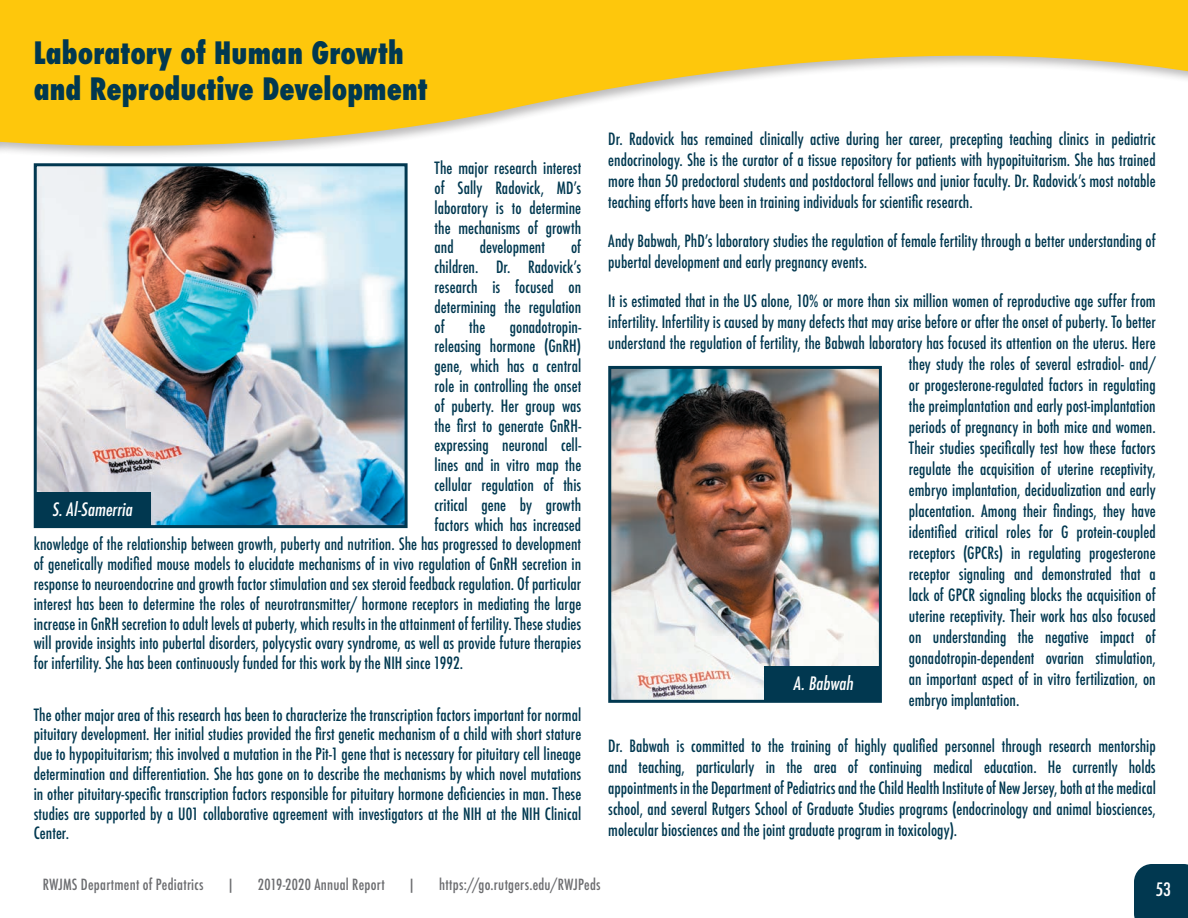
<style>
.page{position:relative;width:1188px;height:918px;background:#fff}
.page>*{position:absolute;margin:0;border:0;box-sizing:border-box;transform-origin:0 0}
.t1{font:800 condensed 30px/36px "Futura";letter-spacing:.005em;color:#013850;scale:.94 1}
.t2{font:500 condensed 18px "Futura";color:#fff}
.t3{font:500 condensed 18px "Futura";color:#fff;scale:1.05 1}
.t4{font:500 condensed 16.5px/19.8px "Futura";letter-spacing:.005em;color:#013850;text-align:justify}
.t5{font:500 condensed 15px "Futura";letter-spacing:.02em;color:#6c6d70}
</style>
<div class="page">
<img style="left:612px;top:370px;width:266px;height:329px">
<div style="left:608px;top:366px;width:274px;height:337px;border:3px solid #013850"></div>
<div style="left:765px;top:666px;width:116px;height:36px;background:#013850"></div>
<img style="left:38px;top:167px;width:366px;height:357px">
<div style="left:34px;top:163px;width:374px;height:365px;border:3px solid #013850"></div>
<div style="left:34px;top:492px;width:116px;height:36px;background:#013850"></div>
<svg style="left:0;top:0;width:1188px;height:155px;fill:#fec70c"></svg>
<div style="left:1134px;top:864px;width:54px;height:54px;background:#013850"></div>
<h1 class="t1" style="left:34px;top:36px;width:420px">Laboratory of Human Growth and Reproductive Development</h1>
<p class="t4" style="left:435px;top:158px;width:148px">The major research interest of Sally Radovick, MD’s laboratory is to determine the mechanisms of growth and</p>
<p class="t4" style="left:435px;top:238px;width:148px;text-indent:137px">of children. Dr. Radovick’s research is focused on determining the regulation of</p>
<p class="t4" style="left:480px;top:238px;width:67px">development</p>
<p class="t4" style="left:469px;top:317px;width:18px">the</p>
<p class="t4" style="left:510px;top:317px;width:73px">gonadotropin-</p>
<p class="t4" style="left:435px;top:337px;width:148px">releasing hormone (GnRH)</p>
<p class="t4" style="left:435px;top:356px;width:148px">gene, which has a central</p>
<p class="t4" style="left:435px;top:376px;width:148px">role in controlling the onset</p>
<p class="t4" style="left:435px;top:396px;width:148px">of puberty. Her group was</p>
<p class="t4" style="left:435px;top:416px;width:148px">the first to generate GnRH-</p>
<p class="t4" style="left:435px;top:436px;width:148px">expressing neuronal cell-</p>
<p class="t4" style="left:435px;top:455px;width:148px">lines and in vitro map the</p>
<p class="t4" style="left:435px;top:475px;width:148px">cellular regulation of this</p>
<p class="t4" style="left:435px;top:495px;width:148px">critical gene by growth</p>
<p class="t4" style="left:435px;top:515px;width:148px">factors which has increased</p>
<p class="t4" style="left:34px;top:535px;width:549px">knowledge of the relationship between growth, puberty and nutrition. She has progressed to development</p>
<p class="t4" style="left:34px;top:554px;width:549px">of genetically modified mouse models to elucidate mechanisms of in vivo regulation of GnRH secretion in</p>
<p class="t4" style="left:34px;top:574px;width:549px">response to neuroendocrine and growth factor stimulation and sex steroid feedback regulation. Of particular</p>
<p class="t4" style="left:34px;top:594px;width:549px">interest has been to determine the roles of neurotransmitter/ hormone receptors in mediating the large</p>
<p class="t4" style="left:34px;top:614px;width:549px">increase in GnRH secretion to adult levels at puberty, which results in the attainment of fertility. These studies</p>
<p class="t4" style="left:34px;top:634px;width:549px">will provide insights into pubertal disorders, polycystic ovary syndrome, as well as provide future therapies</p>
<p class="t4" style="left:34px;top:653px;width:431px">for infertility. She has been continuously funded for this work by the NIH since 1992.</p>
<p class="t4" style="left:34px;top:705px;width:549px">The other major area of this research has been to characterize the transcription factors important for normal pituitary development. Her initial studies provided the first genetic mechanism of a child with short stature due to hypopituitarism; this involved a mutation in the Pit-1 gene that is necessary for pituitary cell lineage determination and differentiation. She has gone on to describe the mechanisms by which novel mutations in other pituitary-specific transcription factors responsible for pituitary hormone deficiencies in man. These studies are supported by a U01 collaborative agreement with investigators at the NIH at the NIH Clinical Center.</p>
<p class="t2" style="left:52px;top:498px;width:85px">S.Al-Samerria</p>
<p class="t4" style="left:608px;top:128px;width:549px;line-height:21px">Dr. Radovick has remained clinically active during her career, precepting teaching clinics in pediatric endocrinology. She is the curator of a tissue repository for patients with hypopituitarism. She has trained more than 50 predoctoral students and postdoctoral fellows and junior faculty. Dr. Radovick’s most notable teaching efforts have been in training individuals for scientific research.</p>
<p class="t4" style="left:608px;top:230px;width:549px;line-height:21px">Andy Babwah, PhD’s laboratory studies the regulation of female fertility through a better understanding of pubertal development and early pregnancy events.</p>
<p class="t4" style="left:608px;top:291px;width:549px">It is estimated that in the US alone, 10% or more than six million women of reproductive age suffer from</p>
<p class="t4" style="left:608px;top:312px;width:549px">infertility. Infertility is caused by many defects that may arise before or after the onset of puberty. To better</p>
<p class="t4" style="left:608px;top:333px;width:549px">understand the regulation of fertility, the Babwah laboratory has focused its attention on the uterus. Here</p>
<p class="t4" style="left:909px;top:354px;width:248px">they study the roles of several estradiol- and/</p>
<p class="t4" style="left:909px;top:375px;width:248px">or progesterone-regulated factors in regulating</p>
<p class="t4" style="left:909px;top:396px;width:248px">the preimplantation and early post-implantation</p>
<p class="t4" style="left:909px;top:417px;width:248px">periods of pregnancy in both mice and women.</p>
<p class="t4" style="left:909px;top:438px;width:248px">Their studies specifically test how these factors</p>
<p class="t4" style="left:909px;top:459px;width:248px">regulate the acquisition of uterine receptivity,</p>
<p class="t4" style="left:909px;top:480px;width:248px">embryo implantation, decidualization and early</p>
<p class="t4" style="left:909px;top:501px;width:248px">placentation. Among their findings, they have</p>
<p class="t4" style="left:909px;top:522px;width:248px">identified critical roles for G protein-coupled</p>
<p class="t4" style="left:909px;top:543px;width:248px">receptors (GPCRs) in regulating progesterone</p>
<p class="t4" style="left:909px;top:564px;width:248px">receptor signaling and demonstrated that a</p>
<p class="t4" style="left:909px;top:585px;width:248px">lack of GPCR signaling blocks the acquisition of</p>
<p class="t4" style="left:909px;top:606px;width:248px">uterine receptivity. Their work has also focused</p>
<p class="t4" style="left:909px;top:627px;width:248px">on understanding the negative impact of</p>
<p class="t4" style="left:909px;top:648px;width:248px">gonadotropin-dependent ovarian stimulation,</p>
<p class="t4" style="left:909px;top:669px;width:248px">an important aspect of in vitro fertilization, on</p>
<p class="t4" style="left:909px;top:690px;width:112px">embryo implantation.</p>
<p class="t4" style="left:608px;top:736px;width:549px;line-height:21px">Dr. Babwah is committed to the training of highly qualified personnel through research mentorship and teaching, particularly in the area of continuing medical education. He currently holds appointments in the Department of Pediatrics and the Child Health Institute of New Jersey, both at the medical school, and several Rutgers School of Graduate Studies programs (endocrinology and animal biosciences, molecular biosciences and the joint graduate program in toxicology).</p>
<p class="t2" style="left:793px;top:672px;width:65px">A.Babwah</p>
<p class="t5" style="left:43px;top:875px;width:162px">RWJMS Department of Pediatrics</p>
<p class="t5" style="left:227px;top:875px;width:10px">|</p>
<p class="t5" style="left:258px;top:875px;width:128px">2019-2020 Annual Report</p>
<p class="t5" style="left:408px;top:875px;width:10px">|</p>
<p class="t5" style="left:439px;top:875px;width:163px">https://go.rutgers.edu/RWJPeds</p>
<p class="t3" style="left:1155px;top:878px;width:16px">53</p>
</div>
